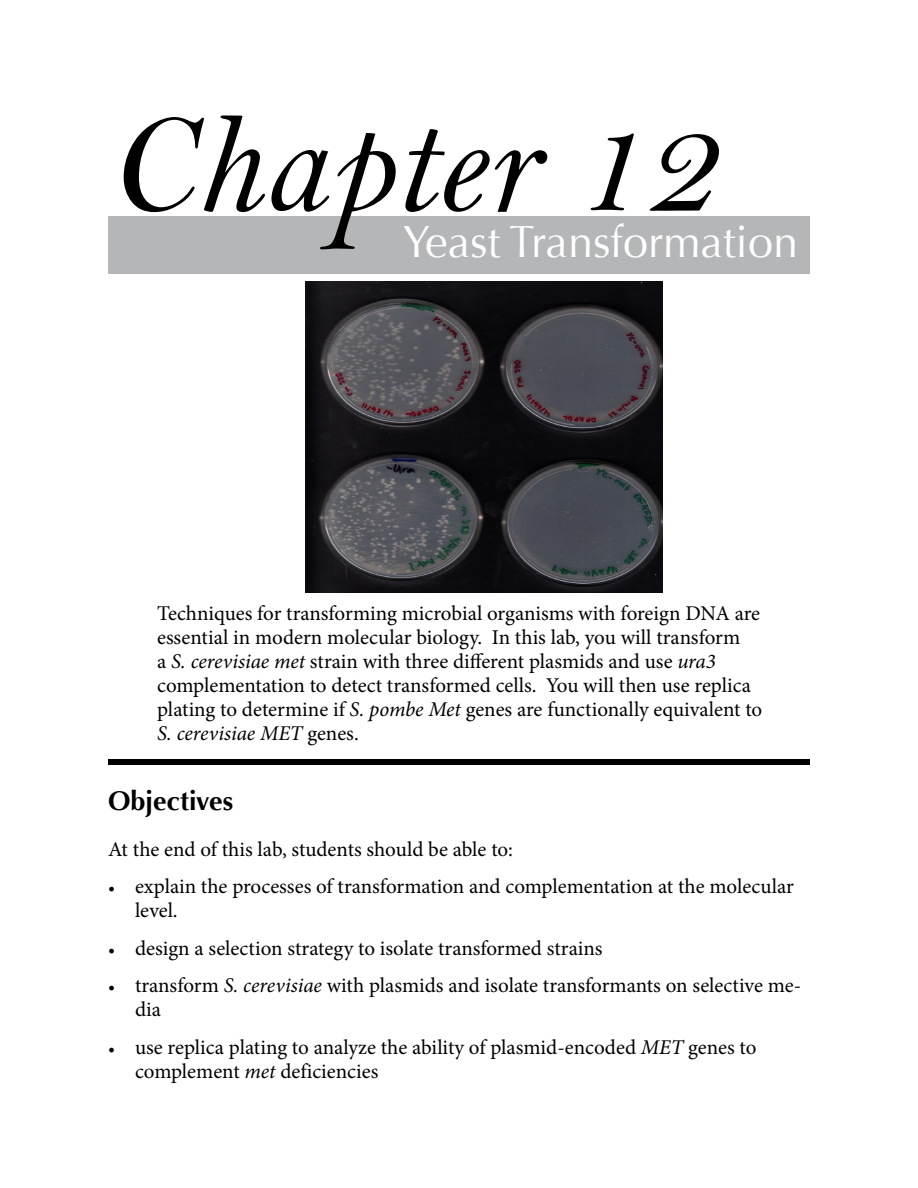
<style>
.page{position:relative;width:918px;height:1188px;background:#fff}
.page>*{position:absolute;margin:0;border:0;box-sizing:border-box;transform-origin:0 0}
.t1{font:144px "Bell MT Italic";color:#000}
.t2{font:45px "Optima";color:#fff}
.t3{font:700 27px "Optima";color:#000}
.t4{font:21px/24px "Minion Pro";color:#000}
.s1{font-style:italic}
.s2{font-size:18px}
</style>
<div class="page">
<div style="left:108px;top:216px;width:702px;height:58px;background:#b4b6b8"></div>
<div style="left:108px;top:760px;width:702px;height:5px;background:#000"></div>
<img style="left:306px;top:281px;width:356px;height:311px">
<h1 class="t1" style="left:108px;top:79px;width:608px">Chapter 12</h1>
<h2 class="t2" style="left:403px;top:216px;width:397px">Yeast Transformation</h2>
<p class="t4" style="left:157px;top:602px;width:607px">Techniques for transforming microbial organisms with foreign DNA are essential in modern molecular biology. In this lab, you will transform<br>a <span class="s1">S. cerevisiae met</span> strain with three different plasmids and use <span class="s1">ura3 </span>complementation to detect transformed cells. You will then use replica plating to determine if <span class="s1">S. pombe Met</span> genes are functionally equivalent to <span class="s1">S. cerevisiae MET</span> genes.</p>
<p class="t3" style="left:108px;top:785px;width:127px">Objectives</p>
<p class="t4" style="left:108px;top:837px;width:407px">At the end of this lab, students should be able to:</p>
<p class="t4" style="left:135px;top:875px;width:660px;text-indent:-27px"><span class="s2">•</span> explain the processes of transformation and complementation at the molecular level.</p>
<p class="t4" style="left:108px;top:936px;width:496px"><span class="s2">•</span> design a selection strategy to isolate transformed strains</p>
<p class="t4" style="left:135px;top:974px;width:668px;text-indent:-27px"><span class="s2">•</span> transform <span class="s1">S. cerevisiae</span> with plasmids and isolate transformants on selective me&shy;dia</p>
<p class="t4" style="left:135px;top:1035px;width:623px;text-indent:-27px"><span class="s2">•</span> use replica plating to analyze the ability of plasmid-encoded <span class="s1">MET</span> genes to complement <span class="s1">met</span> deficiencies</p>
</div>
